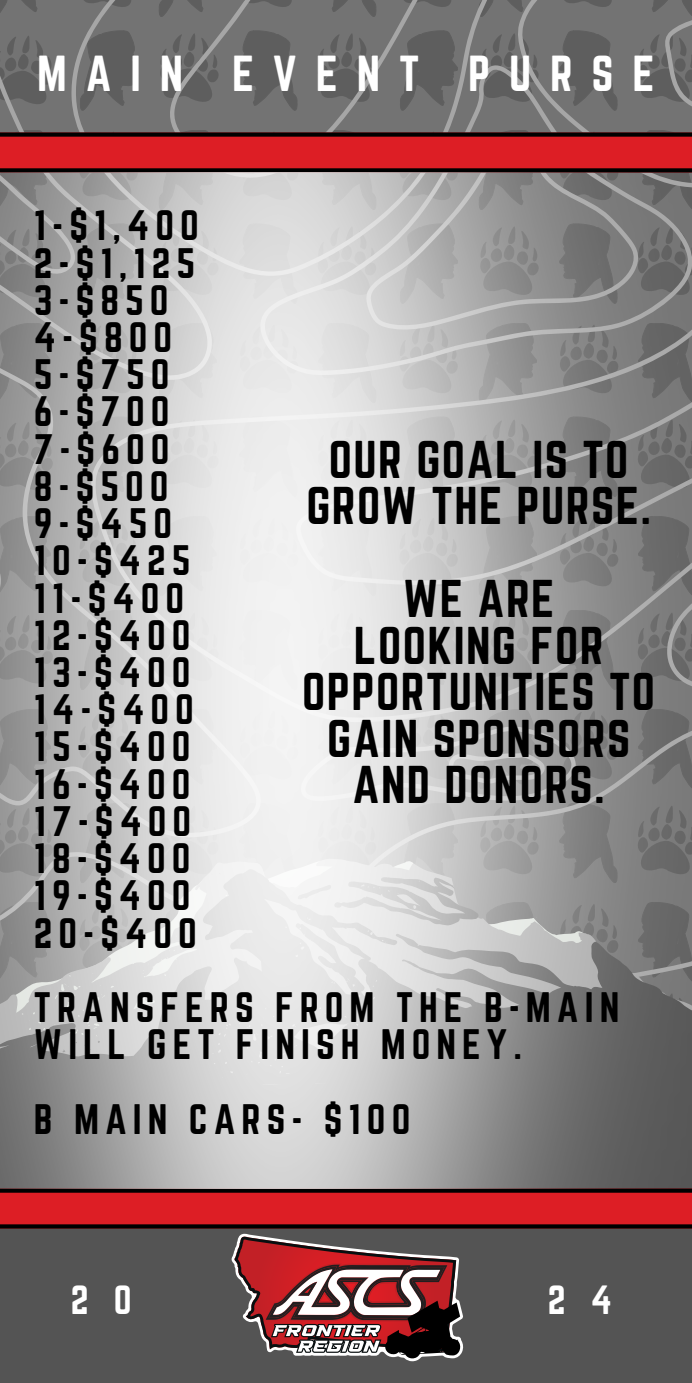
<style>
.page{position:relative;width:692px;height:1383px;background:#fff}
.page>*{position:absolute;margin:0;border:0;box-sizing:border-box;transform-origin:0 0}
.t1{font:46.44px/46.4px "Norwester";letter-spacing:.03em;color:#000;text-align:center}
.t2{font:44.24px "Norwester";letter-spacing:.425em;color:#fff}
.t3{font:37.28px/37.2px "Norwester";letter-spacing:.16em;color:#000}
.t4{font:35.68px "Norwester";color:#fff}
</style>
<div class="page">
<svg style="left:0;top:0;width:691px;height:173px;background:#7f5c5d"></svg>
<img style="left:0;top:173px;width:691px;height:1005px">
<svg style="left:0;top:1178px;width:691px;height:204px;background:#744c4d"></svg>
<p class="t2" style="left:37px;top:47px;width:618px">MAIN EVENT PURSE</p>
<p class="t3" style="left:34px;top:207px;width:166px">1-$1,400</p>
<p class="t3" style="left:34px;top:244px;width:163px">2-$1,125</p>
<p class="t3" style="left:34px;top:281px;width:136px">3-$850</p>
<p class="t3" style="left:34px;top:318px;width:140px">4-$800</p>
<p class="t3" style="left:34px;top:356px;width:137px">5-$750</p>
<p class="t3" style="left:34px;top:393px;width:137px">6-$700</p>
<p class="t3" style="left:34px;top:430px;width:137px">7-$600</p>
<p class="t3" style="left:34px;top:467px;width:136px">8-$500</p>
<p class="t3" style="left:34px;top:504px;width:140px">9-$450</p>
<p class="t3" style="left:34px;top:542px;width:158px">10-$425</p>
<p class="t3" style="left:34px;top:579px;width:151px">11-$400</p>
<p class="t3" style="left:34px;top:616px;width:158px">12-$400</p>
<p class="t3" style="left:34px;top:653px;width:158px">13-$400</p>
<p class="t3" style="left:34px;top:690px;width:161px">14-$400</p>
<p class="t3" style="left:34px;top:728px;width:158px">15-$400</p>
<p class="t3" style="left:34px;top:765px;width:158px">16-$400</p>
<h1 class="t3" style="left:34px;top:802px;width:159px">17-$400</h1>
<p class="t3" style="left:34px;top:839px;width:158px">18-$400</p>
<p class="t3" style="left:34px;top:876px;width:158px">19-$400</p>
<p class="t3" style="left:34px;top:914px;width:164px">20-$400</p>
<p class="t1" style="left:306px;top:436px;width:346px">OUR GOAL IS TO<br>GROW THE PURSE.</p>
<p class="t1" style="left:302px;top:575px;width:354px">WE ARE<br>LOOKING FOR<br>OPPORTUNITIES TO<br>GAIN SPONSORS<br>AND DONORS.</p>
<p class="t3" style="left:34px;top:988px;width:586px">TRANSFERS FROM THE B-MAIN<br>WILL GET FINISH MONEY.</p>
<p class="t3" style="left:34px;top:1100px;width:377px">B MAIN CARS- $100</p>
<p class="t4" style="left:71px;top:1278px;width:62px">2 0</p>
<p class="t4" style="left:547px;top:1277px;width:66px">2 4</p>
</div>
